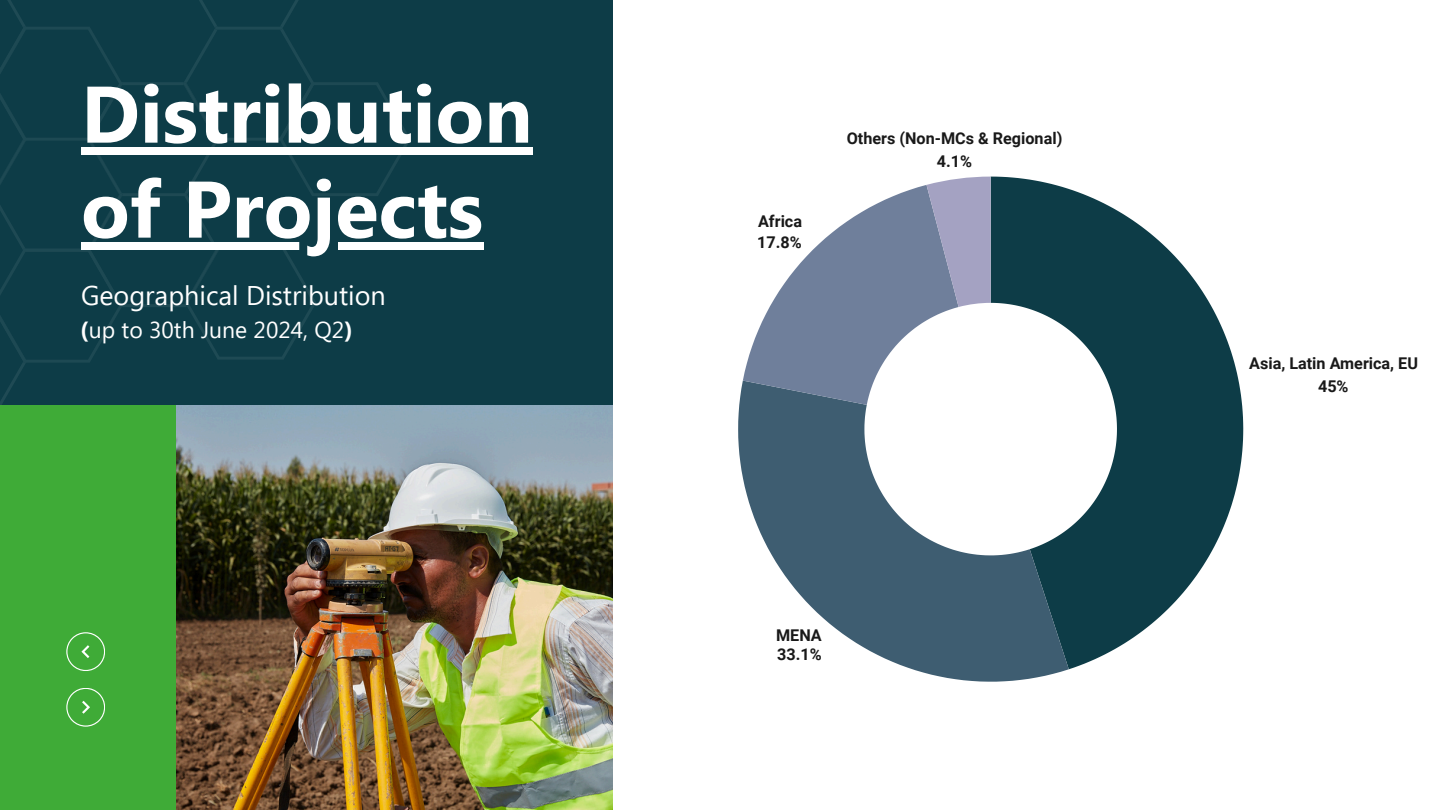
<style>
.page{position:relative;width:1440px;height:810px;background:#fff}
.page>*{position:absolute;margin:0;border:0;box-sizing:border-box;transform-origin:0 0}
.t1{font:700 80px "Segoe UI";color:#fff}
.t2{font:27px "Segoe UI";color:#fff}
.t3{font:23px "Segoe UI";color:#fff}
.t4{font:700 16.2px/22.7px "Roboto";color:#191919;text-align:center}
.s1{font-family:"Noto Sans";font-weight:700}
</style>
<div class="page">
<div style="left:0;top:0;width:613px;height:405px;background:#0d3c47"></div>
<svg style="left:0;top:0;width:410px;height:405px"></svg>
<div style="left:0;top:405px;width:176px;height:405px;background:#3fab37"></div>
<svg style="left:66px;top:688px;width:39px;height:39px"></svg>
<svg style="left:66px;top:632px;width:39px;height:39px"></svg>
<div style="left:81px;top:147px;width:452px;height:8px;background:#fff"></div>
<div style="left:81px;top:242px;width:402px;height:8px;background:#fff"></div>
<img style="left:176px;top:405px;width:437px;height:405px">
<svg style="left:991px;top:177px;width:252px;height:492px;fill:#0d3c47"></svg>
<svg style="left:738px;top:381px;width:331px;height:301px;fill:#3e5d71"></svg>
<svg style="left:743px;top:185px;width:216px;height:220px;fill:#6f7f9b"></svg>
<svg style="left:927px;top:177px;width:64px;height:130px"></svg>
<p class="t1" style="left:81px;top:56px;width:453px">Distribution</p>
<h1 class="t1" style="left:81px;top:151px;width:404px">of Projects</h1>
<p class="t2" style="left:81px;top:276px;width:306px">Geographical Distribution</p>
<p class="t3" style="left:81px;top:313px;width:273px"><span class="s1">(</span>up to 30th June 2024, Q2<span class="s1">)</span></p>
<p class="t4" style="left:757px;top:212px;width:46px;line-height:20.2px;text-align:left">Africa<br>17.8%</p>
<p class="t4" style="left:847px;top:127px;width:217px;line-height:23.3px">Others (Non-MCs &amp; Regional)<br>4.1%</p>
<p class="t4" style="left:776px;top:625px;width:47px;line-height:19.6px;text-align:left">MENA<br>33.1%</p>
<p class="t4" style="left:1249px;top:353px;width:170px">Asia, Latin America, EU<br>45%</p>
</div>
